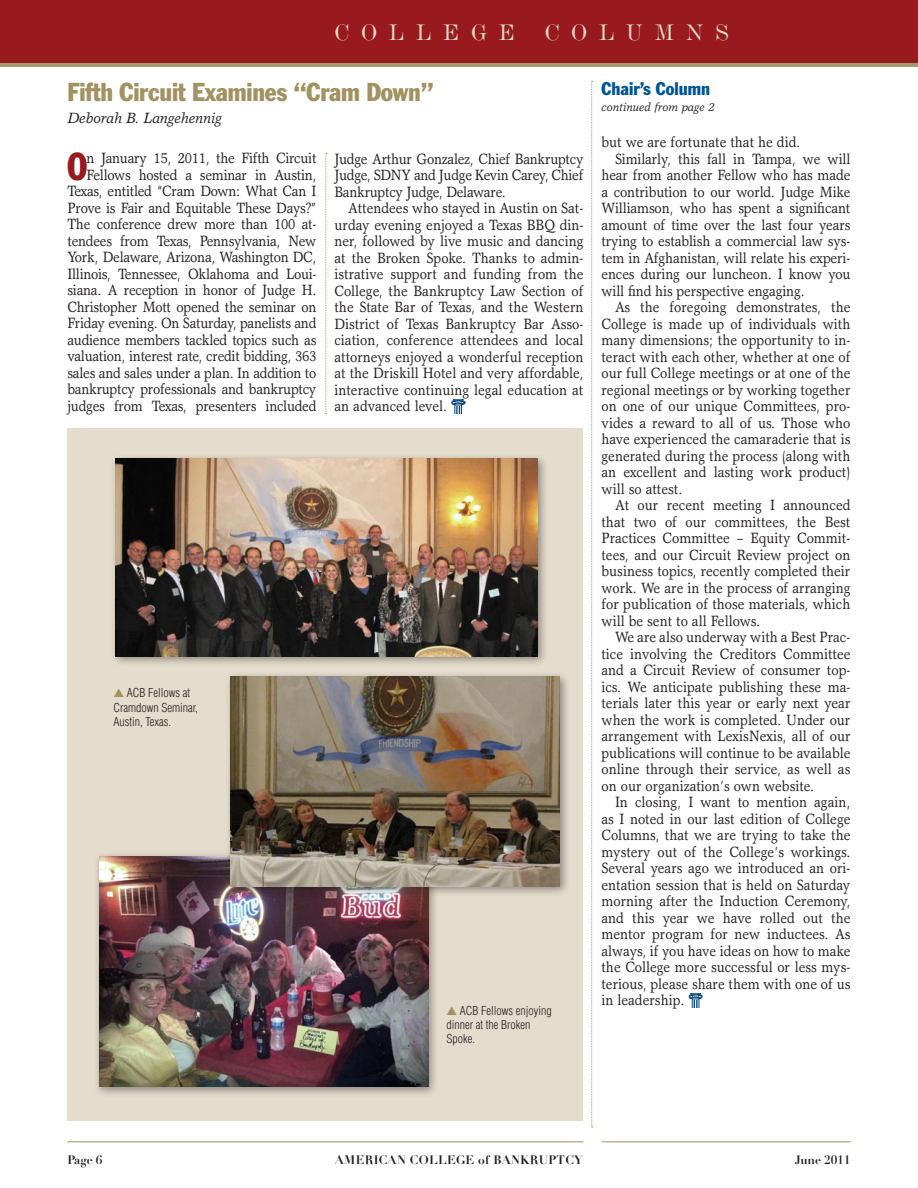
<style>
.page{position:relative;width:918px;height:1188px;background:#fff}
.page>*{position:absolute;margin:0;border:0;box-sizing:border-box;transform-origin:0 0}
.Body_1st_para{font:condensed 38.1px "Franklin Gothic";color:#991a1e;scale:.9 1}
.Headline{font:condensed 25.5px "Franklin Gothic";letter-spacing:-.01em;color:#a29161}
.t1{font:23.4px "De Vinne BT";letter-spacing:.5em;color:#e4dccc}
.t2{font:condensed 18px "Franklin Gothic";color:#005595}
.Body{font:15px/16.5px "Garth Graphic";color:#231f20;text-align:justify;scale:.9 1}
.Body_1st_para-2{font:15px/16.5px "Garth Graphic";letter-spacing:-.02em;color:#231f20;text-align:right;scale:.9 1}
.Byline{font:italic 15px "Garth Graphic";letter-spacing:-.01em;color:#231f20}
.Photo_Credit{font:300 condensed 12px/14.4px "Helvetica";color:#231f20}
.t3{font:700 12px "Didot";letter-spacing:.025em;color:#231f20}
.t4{font:italic 12px "Garth Graphic";color:#231f20}
.s1{color:#a29161}
</style>
<div class="page">
<div style="left:0;top:0;width:918px;height:65px;background:#991a1e"></div>
<hr style="left:602px;top:1141px;width:248px;height:1px;background:#a29161">
<svg style="left:591px;top:81px;width:2px;height:1046px"></svg>
<hr style="left:0;top:63px;width:918px;height:4px;background:#a7996e">
<svg style="left:326px;top:153px;width:1px;height:261px"></svg>
<hr style="left:68px;top:1141px;width:516px;height:1px;background:#a29161">
<svg style="left:689px;top:993px;width:14px;height:15px"></svg>
<svg style="left:451px;top:399px;width:15px;height:15px"></svg>
<div style="left:68px;top:429px;width:516px;height:692px;background:#e4dccc"></div>
<div style="left:110px;top:453px;width:438px;height:215px;background:#231f20;opacity:.45"></div>
<img style="left:115px;top:459px;width:422px;height:197px">
<div style="left:94px;top:851px;width:345px;height:246px;background:#231f20;opacity:.45"></div>
<img style="left:99px;top:856px;width:329px;height:230px">
<div style="left:225px;top:671px;width:346px;height:226px;background:#231f20;opacity:.45"></div>
<img style="left:231px;top:676px;width:329px;height:210px">
<h3 class="t1" style="left:334px;top:18px;width:182px">COLLEGE</h3>
<h3 class="t1" style="left:545px;top:18px;width:186px">COLUMNS</h3>
<p class="Headline" style="left:68px;top:76px;width:368px">Fifth Circuit Examines “Cram Down”</p>
<p class="Byline" style="left:68px;top:109px;width:156px">Deborah B. Langehennig</p>
<p class="Body_1st_para" style="left:68px;top:143px;width:23px">O</p>
<p class="Body_1st_para-2" style="left:68px;top:150px;width:278px">n January 15, 2011, the Fifth Circuit Fellows hosted a seminar in Austin, Texas, entitled “Cram Down: What Can I Prove is Fair and Equitable These Days?” The conference drew more than 100 at&shy;tendees from Texas, Pennsylvania, New York, Delaware, Arizona, Washington DC, Illinois, Tennessee, Oklahoma and Loui&shy;siana. A reception in honor of Judge H.<br>Christopher Mott opened the seminar on Friday evening. On Saturday, panelists and audience members tackled topics such as valuation, interest rate, credit bidding, 363 sales and sales under a plan. In addition to bankruptcy professionals and bankruptcy judges from Texas, presenters included</p>
<p class="Body_1st_para-2" style="left:334px;top:150px;width:278px;text-align:justify">Judge Arthur Gonzalez, Chief Bankruptcy Judge, SDNY and Judge Kevin Carey, Chief Bankruptcy Judge, Delaware.</p>
<p class="Body" style="left:334px;top:199px;width:278px;text-indent:14px">Attendees who stayed in Austin on Sat&shy;urday evening enjoyed a Texas BBQ din&shy;ner, followed by live music and dancing at the Broken Spoke. Thanks to admin&shy;istrative support and funding from the College, the Bankruptcy Law Section of the State Bar of Texas, and the Western District of Texas Bankruptcy Bar Asso&shy;ciation, conference attendees and local attorneys enjoyed a wonderful reception at the Driskill Hotel and very affordable, interactive continuing legal education at an advanced level.</p>
<p class="Photo_Credit" style="left:114px;top:686px;width:86px"><span class="s1">▲</span> ACB Fellows at<br>Cramdown Seminar,<br>Austin, Texas.</p>
<p class="Photo_Credit" style="left:447px;top:1003px;width:107px"><span class="s1">▲</span> ACB Fellows enjoying dinner at the Broken<br>Spoke.</p>
<p class="t2" style="left:602px;top:78px;width:110px">Chair’s Column</p>
<p class="t4" style="left:602px;top:100px;width:115px">continued from page 2</p>
<p class="Body" style="left:602px;top:133px;width:222px">but we are fortunate that he did.</p>
<p class="Body" style="left:602px;top:150px;width:278px;text-indent:14px">Similarly, this fall in Tampa, we will hear from another Fellow who has made a contribution to our world. Judge Mike Williamson, who has spent a significant amount of time over the last four years trying to establish a commercial law sys&shy;tem in Afghanistan, will relate his experi&shy;ences during our luncheon. I know you will find his perspective engaging.</p>
<p class="Body" style="left:602px;top:298px;width:278px;text-indent:14px">As the foregoing demonstrates, the College is made up of individuals with many dimensions; the opportunity to in&shy;teract with each other, whether at one of our full College meetings or at one of the regional meetings or by working together on one of our unique Committees, pro&shy;vides a reward to all of us. Those who have experienced the camaraderie that is generated during the process (along with an excellent and lasting work product) will so attest.</p>
<p class="Body" style="left:602px;top:496px;width:278px;text-indent:14px">At our recent meeting I announced that two of our committees, the Best Practices Committee – Equity Commit&shy;tees, and our Circuit Review project on business topics, recently completed their work. We are in the process of arranging for publication of those materials, which will be sent to all Fellows.</p>
<p class="Body" style="left:602px;top:628px;width:278px;text-indent:14px">We are also underway with a Best Prac&shy;tice involving the Creditors Committee and a Circuit Review of consumer top&shy;ics. We anticipate publishing these ma&shy;terials later this year or early next year when the work is completed. Under our arrangement with LexisNexis, all of our publications will continue to be available online through their service, as well as on our organization’s own website.</p>
<p class="Body" style="left:602px;top:793px;width:278px;text-indent:14px">In closing, I want to mention again, as I noted in our last edition of College Columns, that we are trying to take the mystery out of the College’s workings.<br>Several years ago we introduced an ori&shy;entation session that is held on Saturday morning after the Induction Ceremony, and this year we have rolled out the mentor program for new inductees. As always, if you have ideas on how to make the College more successful or less mys&shy;terious, please share them with one of us in leadership.</p>
<p class="t3" style="left:68px;top:1152px;width:36px">PAGE 6</p>
<p class="t3" style="left:335px;top:1152px;width:249px">AMERICAN COLLEGE OF BANKRUPTCY</p>
<p class="t3" style="left:795px;top:1152px;width:57px">JUNE 2011</p>
</div>
